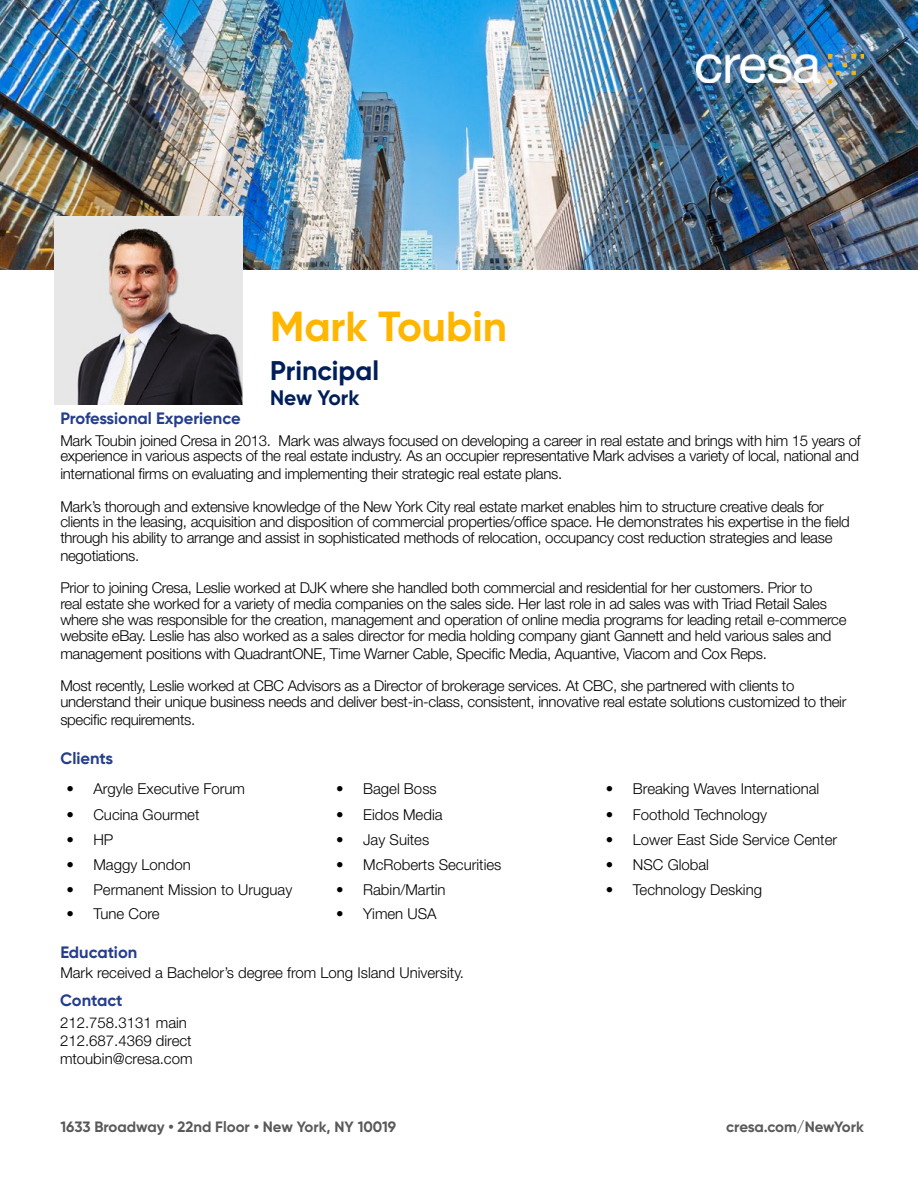
<style>
.page{position:relative;width:918px;height:1188px;background:#fff}
.page>*{position:absolute;margin:0;border:0;box-sizing:border-box;transform-origin:0 0}
.t1{font:700 42px "Gilroy";color:#ffb600}
.t2{font:700 27px "Gilroy";color:#001e5a}
.t3{font:700 21px "Gilroy";color:#001e5a}
.t4{font:700 16.5px "Gilroy";color:#243e8c}
.t5{font:300 15px/15.8px "Helvetica Neue LT Std";letter-spacing:-.02em;color:#000}
.t6{font:300 15px/18px "Helvetica Neue LT Std";color:#000}
.t7{font:700 15px "Gilroy";color:#595959}
</style>
<div class="page">
<img style="left:0;top:0;width:918px;height:270px">
<img style="left:54px;top:216px;width:189px;height:189px">
<img style="left:697px;top:54px;width:167px;height:29px">
<h1 class="t1" style="left:270px;top:300px;width:238px">Mark Toubin</h1>
<h2 class="t2" style="left:270px;top:353px;width:110px">Principal</h2>
<h3 class="t3" style="left:270px;top:385px;width:91px">New York</h3>
<p class="t4" style="left:60px;top:408px;width:182px">Professional Experience</p>
<p class="t5" style="left:60px;top:432px;width:802px">Mark Toubin joined Cresa in 2013. Mark was always focused on developing a career in real estate and brings with him 15 years of experience in various aspects of the real estate industry. As an occupier representative Mark advises a variety of local, national and</p>
<p class="t5" style="left:60px;top:458px;width:765px;line-height:32.2px">international firms on evaluating and implementing their strategic real estate plans.<br>Mark’s thorough and extensive knowledge of the New York City real estate market enables him to structure creative deals for</p>
<p class="t5" style="left:60px;top:514px;width:791px">clients in the leasing, acquisition and disposition of commercial properties/office space. He demonstrates his expertise in the field through his ability to arrange and assist in sophisticated methods of relocation, occupancy cost reduction strategies and lease</p>
<p class="t5" style="left:60px;top:539px;width:754px;line-height:32.2px">negotiations.<br>Prior to joining Cresa, Leslie worked at DJK where she handled both commercial and residential for her customers. Prior to</p>
<p class="t5" style="left:60px;top:596px;width:788px">real estate she worked for a variety of media companies on the sales side. Her last role in ad sales was with Triad Retail Sales where she was responsible for the creation, management and operation of online media programs for leading retail e-commerce website eBay. Leslie has also worked as a sales director for media holding company giant Gannett and held various sales and</p>
<p class="t5" style="left:60px;top:637px;width:736px;line-height:32.2px">management positions with QuadrantONE, Time Warner Cable, Specific Media, Aquantive, Viacom and Cox Reps.<br>Most recently, Leslie worked at CBC Advisors as a Director of brokerage services. At CBC, she partnered with clients to</p>
<p class="t5" style="left:60px;top:692px;width:788px;line-height:18px">understand their unique business needs and deliver best-in-class, consistent, innovative real estate solutions customized to their specific requirements.</p>
<p class="t4" style="left:60px;top:748px;width:54px">Clients</p>
<p class="t6" style="left:66px;top:780px;width:180px">• Argyle Executive Forum</p>
<p class="t6" style="left:336px;top:780px;width:102px">• Bagel Boss</p>
<p class="t6" style="left:606px;top:780px;width:215px">• Breaking Waves International</p>
<p class="t6" style="left:66px;top:805px;width:135px">• Cucina Gourmet</p>
<p class="t6" style="left:336px;top:805px;width:108px">• Eidos Media</p>
<p class="t6" style="left:606px;top:805px;width:163px">• Foothold Technology</p>
<p class="t5" style="left:66px;top:832px;width:49px">• HP</p>
<p class="t6" style="left:336px;top:830px;width:95px">• Jay Suites</p>
<p class="t6" style="left:606px;top:830px;width:233px">• Lower East Side Service Center</p>
<p class="t6" style="left:66px;top:856px;width:126px">• Maggy London</p>
<p class="t6" style="left:336px;top:856px;width:167px">• McRoberts Securities</p>
<p class="t6" style="left:606px;top:856px;width:105px">• NSC Global</p>
<p class="t6" style="left:66px;top:881px;width:227px">• Permanent Mission to Uruguay</p>
<p class="t6" style="left:336px;top:881px;width:111px">• Rabin/Martin</p>
<p class="t6" style="left:606px;top:881px;width:158px">• Technology Desking</p>
<p class="t6" style="left:66px;top:905px;width:95px">• Tune Core</p>
<p class="t6" style="left:336px;top:905px;width:102px">• Yimen USA</p>
<p class="t4" style="left:60px;top:942px;width:79px">Education</p>
<p class="t6" style="left:60px;top:964px;width:405px">Mark received a Bachelor’s degree from Long Island University.</p>
<p class="t4" style="left:60px;top:990px;width:64px">Contact</p>
<p class="t6" style="left:60px;top:1014px;width:134px">212.758.3131 main<br>212.687.4369 direct mtoubin@cresa.com</p>
<p class="t7" style="left:60px;top:1118px;width:337px">1633 Broadway • 22nd Floor • New York, NY 10019</p>
<p class="t7" style="left:726px;top:1118px;width:139px">cresa.com/NewYork</p>
</div>
